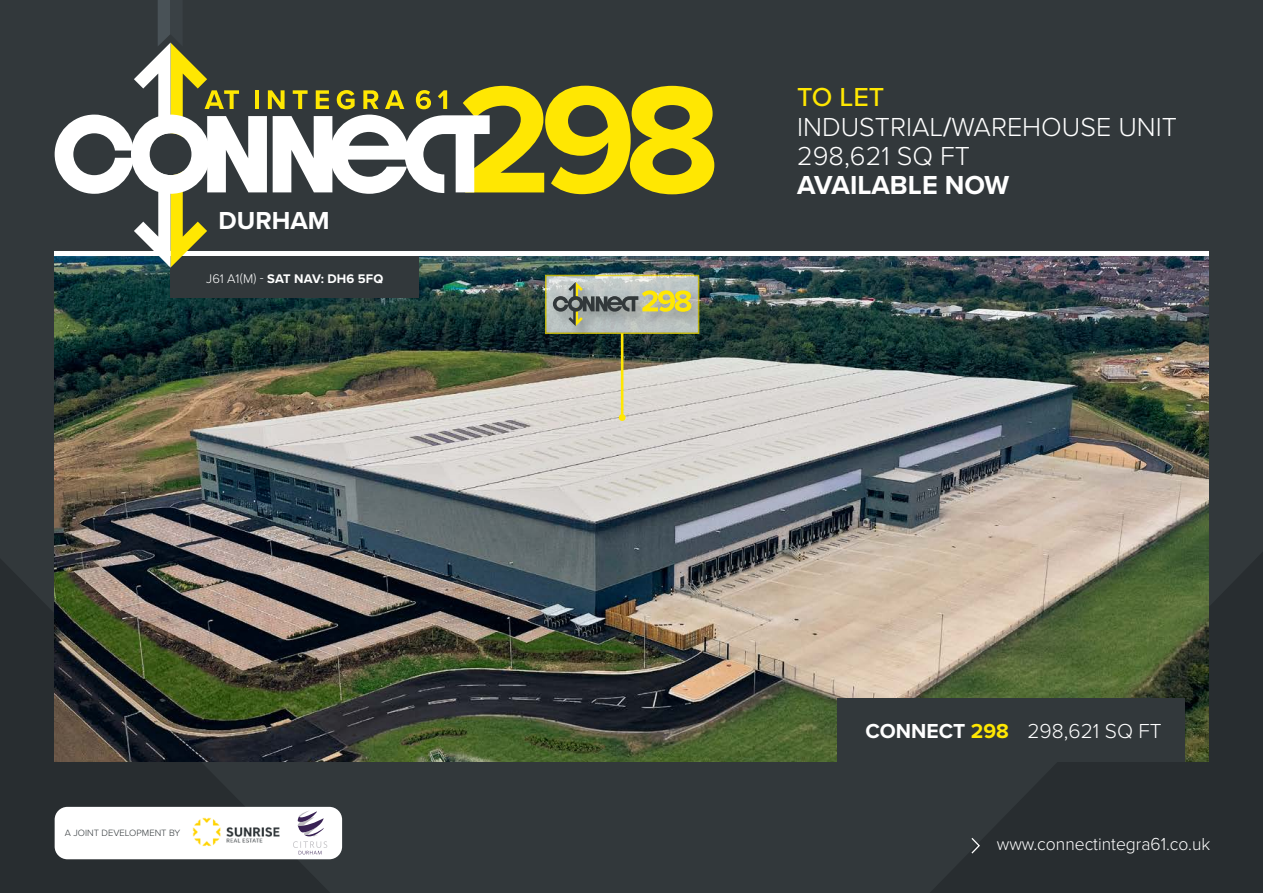
<style>
.page{position:relative;width:1263px;height:893px;background:#32383b}
.page>*{position:absolute;margin:0;border:0;box-sizing:border-box;transform-origin:0 0}
.t1{font:300 27px/29.2px "Proxima Nova";color:#fff}
.t2{font:700 27px "Proxima Nova";color:#fff}
.t3{font:700 25.5px "Proxima Nova";color:#fff}
.t4{font:300 21px "Proxima Nova";color:#fff}
.t5{font:300 18px "Proxima Nova";color:#fff}
.t6{font:700 12.9px "Proxima Nova";letter-spacing:.01em;color:#fff}
.t7{font:300 9.45px "Proxima Nova";color:#32383b}
.s1{font-weight:300}
.s2{font-weight:500;color:#ffe702}
.s3{font-weight:500}
.s4{font-weight:700}
.s5{font-weight:700;color:#ffe702}
</style>
<div class="page">
<svg style="left:0;top:559px;width:330px;height:334px;fill:#282d30"></svg>
<svg style="left:931px;top:553px;width:332px;height:340px;fill:#282d30"></svg>
<img style="left:54px;top:256px;width:1155px;height:505px">
<div style="left:838px;top:698px;width:347px;height:63px;background:#32383b"></div>
<div style="left:170px;top:253px;width:249px;height:44px;background:#32383b"></div>
<div style="left:54px;top:251px;width:1155px;height:5px;background:#fff"></div>
<svg style="left:963px;top:836px;width:18px;height:19px"></svg>
<hr style="left:621px;top:333px;width:2px;height:85px;background:#ffe703">
<div style="left:619px;top:414px;width:7px;height:7px;background:#ffe703;border-radius:50%"></div>
<svg style="left:545px;top:275px;width:154px;height:59px"></svg>
<div style="left:551px;top:281px;width:155px;height:59px;background:#000;opacity:.25"></div>
<svg style="left:553px;top:282px;width:138px;height:44px;background:#a9ac91"></svg>
<div style="left:55px;top:807px;width:287px;height:52px;background:#fff;border-radius:13px"></div>
<svg style="left:293px;top:810px;width:34px;height:44px"></svg>
<img style="left:192px;top:817px;width:88px;height:30px">
<svg style="left:55px;top:0;width:659px;height:268px"></svg>
<p class="t3" style="left:219px;top:201px;width:113px">DURHAM</p>
<p class="t6" style="left:206px;top:269px;width:179px"><span class="s1">J61 A1(M) -</span> SAT NAV: DH6 5FQ</p>
<p class="t7" style="left:65px;top:826px;width:117px">A JOINT DEVELOPMENT BY</p>
<p class="t1" style="left:797px;top:81px;width:381px"><span class="s2">TO LET<br></span>INDUSTRIAL<span class="s3">/</span>WAREHOUSE UNIT<br>298,621 SQ FT</p>
<p class="t2" style="left:797px;top:165px;width:214px">AVAILABLE NOW</p>
<p class="t4" style="left:865px;top:715px;width:298px"><span class="s4">CONNECT</span> <span class="s5">298</span> 298,621 SQ FT</p>
<p class="t5" style="left:997px;top:831px;width:215px">www.connectintegra61.co.uk</p>
</div>
